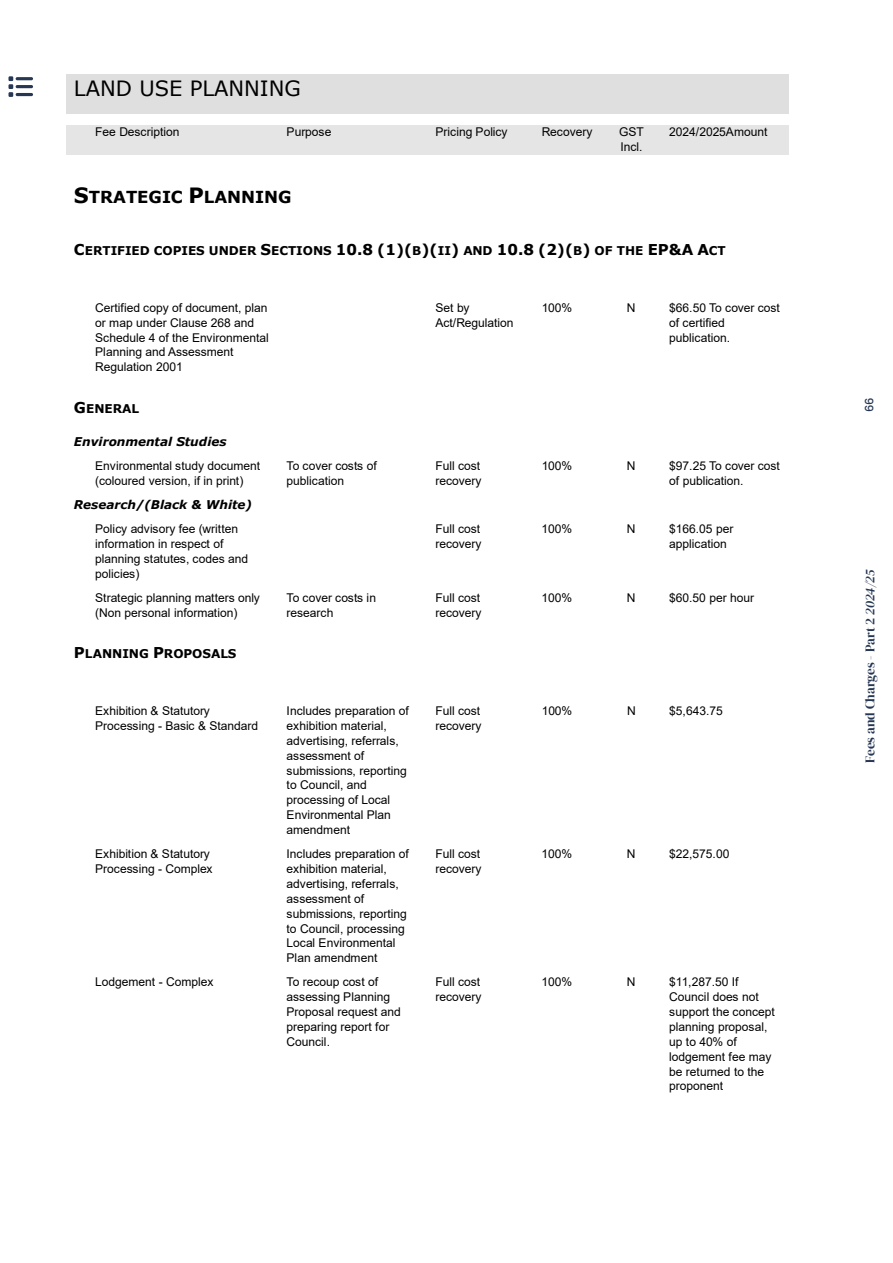
<style>
.page{position:relative;width:893px;height:1263px;background:#fff}
.page>*{position:absolute;margin:0;border:0;box-sizing:border-box;transform-origin:0 0}
.t1{font:21px "Verdana";color:#000}
.t2{font:700 16.5px "Verdana";color:#000}
.t3{font:13.2px "DM Serif Display";color:#263753}
.t4{font:12px/14.9px "Arial";letter-spacing:-.005em;color:#000}
.t5{font:700 12px "Verdana";color:#000}
.t6{font:italic 700 12px "Verdana";color:#000}
.t7{font:500 11.4px "Poppins";color:#263753}
.s1{font-size:21px}
.s2{font-size:15px}
.s3{font-style:italic}
</style>
<div class="page">
<div style="left:66px;top:75px;width:723px;height:39px;background:#dfdfdf"></div>
<div style="left:66px;top:125px;width:21px;height:30px;background:#e5e5e5"></div>
<div style="left:87px;top:125px;width:191px;height:30px;background:#e5e5e5"></div>
<div style="left:278px;top:125px;width:149px;height:30px;background:#e5e5e5"></div>
<div style="left:427px;top:125px;width:107px;height:30px;background:#e5e5e5"></div>
<div style="left:534px;top:125px;width:68px;height:30px;background:#e5e5e5"></div>
<div style="left:602px;top:125px;width:59px;height:30px;background:#e5e5e5"></div>
<div style="left:661px;top:125px;width:128px;height:30px;background:#e5e5e5"></div>
<svg style="left:8px;top:76px;width:25px;height:21px"></svg>
<h1 class="t1" style="left:74px;top:74px;width:228px">LAND USE PLANNING</h1>
<p class="t4" style="left:95px;top:125px;width:86px">Fee Description</p>
<p class="t4" style="left:287px;top:125px;width:46px">Purpose</p>
<p class="t4" style="left:435px;top:125px;width:74px">Pricing Policy</p>
<p class="t4" style="left:542px;top:125px;width:52px">Recovery</p>
<p class="t4" style="left:619px;top:125px;width:26px">GST<br>Incl.</p>
<p class="t4" style="left:669px;top:125px;width:100px">2024/2025Amount</p>
<h2 class="t2" style="left:74px;top:186px;width:219px"><span class="s1">S</span>TRATEGIC <span class="s1">P</span>LANNING</h2>
<p class="t5" style="left:74px;top:242px;width:653px"><span class="s2">C</span>ERTIFIED COPIES UNDER <span class="s2">S</span>ECTIONS <span class="s2">10.8 (1)(</span>B<span class="s2">)(</span>II<span class="s2">)</span> AND <span class="s2">10.8 (2)(</span>B<span class="s2">)</span> OF THE <span class="s2">EP&amp;A A</span>CT</p>
<p class="t4" style="left:95px;top:300px;width:175px">Certified copy of document, plan or map under Clause 268 and<br>Schedule 4 of the Environmental<br>Planning and Assessment<br>Regulation 2001</p>
<p class="t4" style="left:435px;top:300px;width:80px">Set by<br>Act/Regulation</p>
<p class="t4" style="left:542px;top:300px;width:32px">100%</p>
<p class="t4" style="left:627px;top:300px;width:10px">N</p>
<p class="t4" style="left:669px;top:300px;width:112px">$66.50 To cover cost of certified publication.</p>
<p class="t5" style="left:74px;top:400px;width:67px"><span class="s2">G</span>ENERAL</p>
<p class="t6" style="left:74px;top:433px;width:154px">Environmental Studies</p>
<p class="t4" style="left:95px;top:458px;width:166px">Environmental study document (coloured version, if in print)</p>
<p class="t4" style="left:287px;top:458px;width:92px">To cover costs of publication</p>
<p class="t4" style="left:435px;top:458px;width:48px">Full cost recovery</p>
<p class="t4" style="left:542px;top:458px;width:32px">100%</p>
<p class="t4" style="left:627px;top:458px;width:10px">N</p>
<p class="t4" style="left:669px;top:458px;width:112px">$97.25 To cover cost of publication.</p>
<p class="t6" style="left:74px;top:496px;width:180px">Research/(Black &amp; White)</p>
<p class="t4" style="left:95px;top:521px;width:155px">Policy advisory fee (written information in respect of planning statutes, codes and policies)</p>
<p class="t4" style="left:435px;top:521px;width:48px">Full cost recovery</p>
<p class="t4" style="left:542px;top:521px;width:32px">100%</p>
<p class="t4" style="left:627px;top:521px;width:10px">N</p>
<p class="t4" style="left:669px;top:521px;width:66px">$166.05 per application</p>
<p class="t4" style="left:95px;top:590px;width:166px">Strategic planning matters only (Non personal information)</p>
<p class="t4" style="left:287px;top:590px;width:91px">To cover costs in research</p>
<p class="t4" style="left:435px;top:590px;width:48px">Full cost recovery</p>
<p class="t4" style="left:542px;top:590px;width:32px">100%</p>
<p class="t4" style="left:627px;top:590px;width:10px">N</p>
<p class="t4" style="left:669px;top:590px;width:86px">$60.50 per hour</p>
<p class="t5" style="left:74px;top:645px;width:164px"><span class="s2">P</span>LANNING <span class="s2">P</span>ROPOSALS</p>
<p class="t4" style="left:95px;top:703px;width:164px">Exhibition &amp; Statutory<br>Processing - Basic &amp; Standard</p>
<p class="t4" style="left:287px;top:703px;width:124px">Includes preparation of exhibition material, advertising, referrals, assessment of submissions, reporting to Council, and processing of Local<br>Environmental Plan amendment</p>
<p class="t4" style="left:435px;top:703px;width:48px">Full cost recovery</p>
<p class="t4" style="left:542px;top:703px;width:32px">100%</p>
<p class="t4" style="left:627px;top:703px;width:10px">N</p>
<p class="t4" style="left:669px;top:703px;width:55px">$5,643.75</p>
<p class="t4" style="left:95px;top:846px;width:119px">Exhibition &amp; Statutory<br>Processing - Complex</p>
<p class="t4" style="left:287px;top:846px;width:124px">Includes preparation of exhibition material, advertising, referrals, assessment of submissions, reporting to Council, processing<br>Local Environmental<br>Plan amendment</p>
<p class="t4" style="left:435px;top:846px;width:48px">Full cost recovery</p>
<p class="t4" style="left:542px;top:846px;width:32px">100%</p>
<p class="t4" style="left:627px;top:846px;width:10px">N</p>
<p class="t4" style="left:669px;top:846px;width:62px">$22,575.00</p>
<p class="t4" style="left:95px;top:974px;width:120px">Lodgement - Complex</p>
<p class="t4" style="left:287px;top:974px;width:116px">To recoup cost of assessing Planning<br>Proposal request and preparing report for<br>Council.</p>
<p class="t4" style="left:435px;top:974px;width:48px">Full cost recovery</p>
<p class="t4" style="left:542px;top:974px;width:32px">100%</p>
<p class="t4" style="left:627px;top:974px;width:10px">N</p>
<p class="t4" style="left:669px;top:974px;width:107px">$11,287.50 If<br>Council does not support the concept planning proposal, up to 40% of lodgement fee may be returned to the proponent</p>
<p class="t7" style="left:863px;top:412px;width:16px;rotate:-90deg">66</p>
<p class="t3" style="left:862px;top:762px;width:195px;rotate:-90deg">Fees and Charges - Part 2 <span class="s3">2024/25</span></p>
</div>
